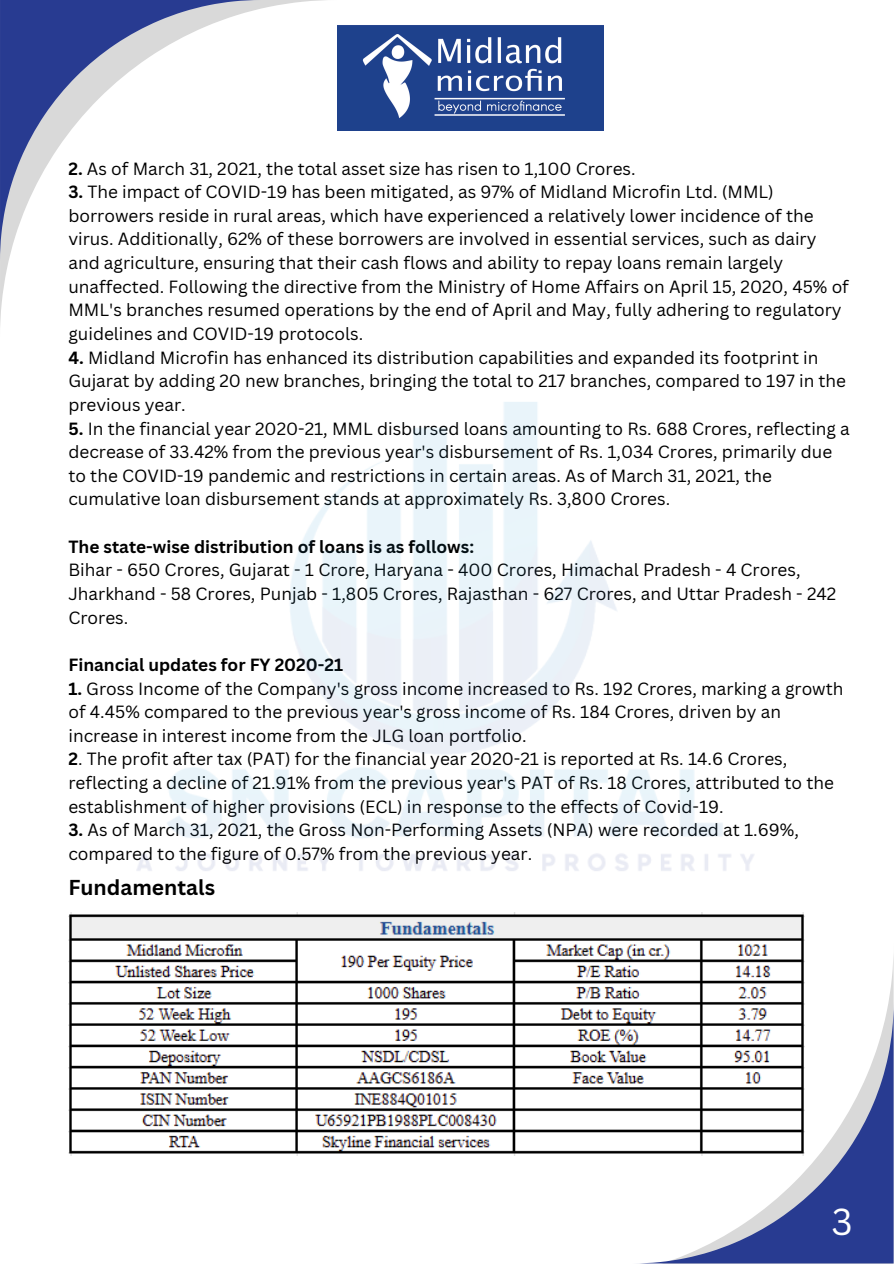
<style>
.page{position:relative;width:894px;height:1264px;background:#fff}
.page>*{position:absolute;margin:0;border:0;box-sizing:border-box;transform-origin:0 0}
.t1{font:36.6px "Canva Sans";color:#fff}
.t2{font:700 21px "Canva Sans";color:#000}
.t3{font:17.25px/23.7px "Canva Sans";color:#000}
.t4{font:700 17.25px "Canva Sans";color:#000}
.s1{font-weight:700}
</style>
<div class="page">
<svg style="left:0;top:0;width:325px;height:325px"></svg>
<svg style="left:0;top:0;width:261px;height:261px"></svg>
<svg style="left:648px;top:1002px;width:245px;height:261px"></svg>
<img style="left:337px;top:25px;width:266px;height:106px">
<img style="left:68px;top:912px;width:736px;height:243px">
<p class="t3" style="left:68px;top:156px;width:568px"><span class="s1">2.</span> As of March 31, 2021, the total asset size has risen to 1,100 Crores.</p>
<p class="t3" style="left:68px;top:180px;width:781px"><span class="s1">3.</span> The impact of COVID-19 has been mitigated, as 97% of Midland Microfin Ltd. (MML) borrowers reside in rural areas, which have experienced a relatively lower incidence of the virus. Additionally, 62% of these borrowers are involved in essential services, such as dairy and agriculture, ensuring that their cash flows and ability to repay loans remain largely unaffected. Following the directive from the Ministry of Home Affairs on April 15, 2020, 45% of MML's branches resumed operations by the end of April and May, fully adhering to regulatory guidelines and COVID-19 protocols.</p>
<p class="t3" style="left:68px;top:345px;width:779px"><span class="s1">4.</span> Midland Microfin has enhanced its distribution capabilities and expanded its footprint in<br>Gujarat by adding 20 new branches, bringing the total to 217 branches, compared to 197 in the previous year.</p>
<p class="t3" style="left:68px;top:416px;width:782px"><span class="s1">5.</span> In the financial year 2020-21, MML disbursed loans amounting to Rs. 688 Crores, reflecting a decrease of 33.42% from the previous year's disbursement of Rs. 1,034 Crores, primarily due to the COVID-19 pandemic and restrictions in certain areas. As of March 31, 2021, the cumulative loan disbursement stands at approximately Rs. 3,800 Crores.</p>
<p class="t4" style="left:68px;top:534px;width:407px">The state-wise distribution of loans is as follows:</p>
<p class="t3" style="left:68px;top:558px;width:769px">Bihar - 650 Crores, Gujarat - 1 Crore, Haryana - 400 Crores, Himachal Pradesh - 4 Crores,<br>Jharkhand - 58 Crores, Punjab - 1,805 Crores, Rajasthan - 627 Crores, and Uttar Pradesh - 242<br>Crores.</p>
<p class="t4" style="left:68px;top:652px;width:276px">Financial updates for FY 2020-21</p>
<p class="t3" style="left:68px;top:676px;width:776px"><span class="s1">1.</span> Gross Income of the Company's gross income increased to Rs. 192 Crores, marking a growth of 4.45% compared to the previous year's gross income of Rs. 184 Crores, driven by an increase in interest income from the JLG loan portfolio.</p>
<p class="t3" style="left:68px;top:747px;width:766px"><span class="s1">2</span>. The profit after tax (PAT) for the financial year 2020-21 is reported at Rs. 14.6 Crores, reflecting a decline of 21.91% from the previous year's PAT of Rs. 18 Crores, attributed to the establishment of higher provisions (ECL) in response to the effects of Covid-19.</p>
<p class="t3" style="left:68px;top:817px;width:731px"><span class="s1">3.</span> As of March 31, 2021, the Gross Non-Performing Assets (NPA) were recorded at 1.69%, compared to the figure of 0.57% from the previous year.</p>
<p class="t2" style="left:68px;top:872px;width:148px">Fundamentals</p>
<p class="t1" style="left:831px;top:1195px;width:23px">3</p>
</div>
